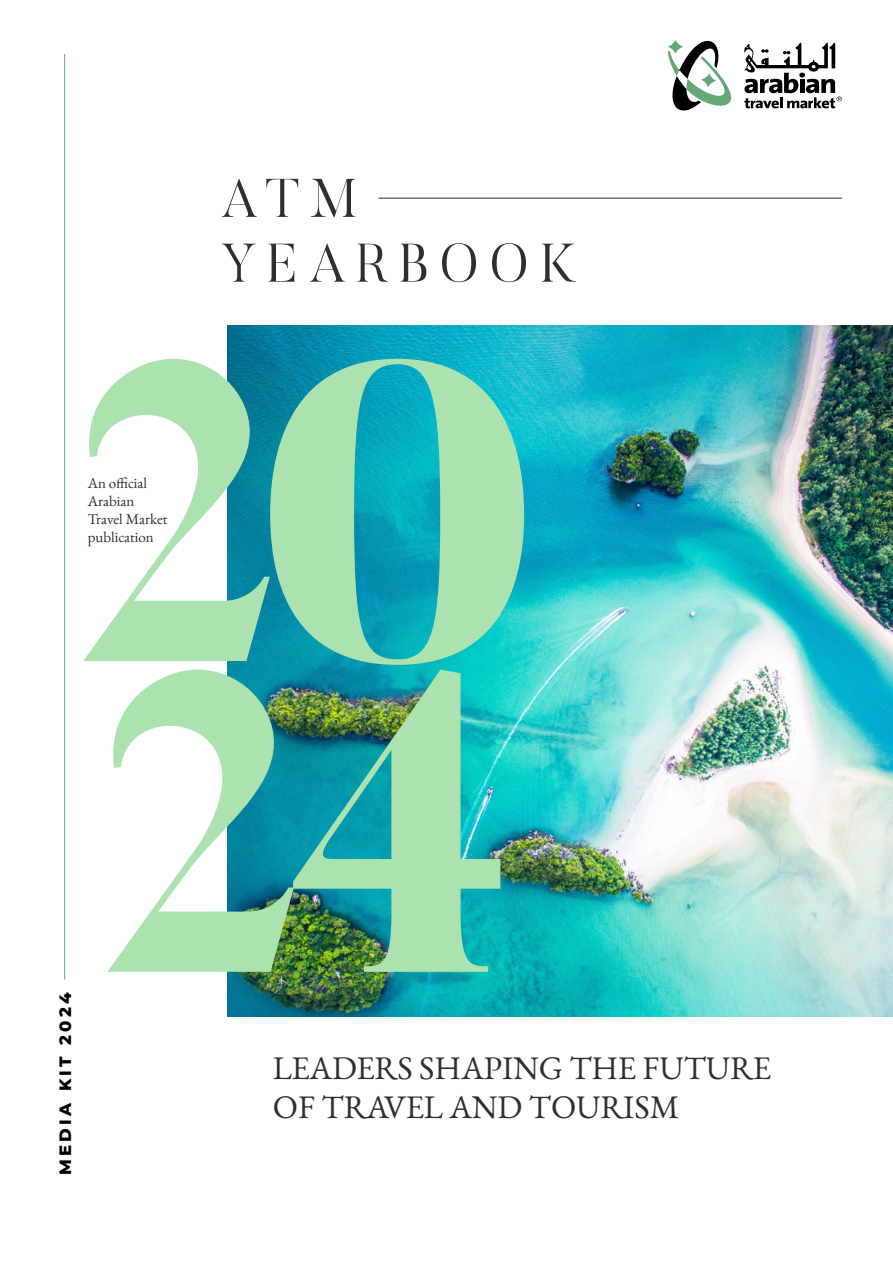
<style>
.page{position:relative;width:893px;height:1263px;background:#fff}
.page>*{position:absolute;margin:0;border:0;box-sizing:border-box;transform-origin:0 0}
.t1{font:800 423.9px/310.8px "Butler";color:#ace2b0}
.t2{font:300 54px/64.8px "Butler";letter-spacing:.2em;color:#2f2f2c}
.t3{font:33px/39px "EB Garamond";color:#2f2f2c}
.t4{font:100 16.5px "Montserrat";letter-spacing:.2em;color:#000}
.t5{font:15px/18px "EB Garamond";color:#2f2f2c}
</style>
<div class="page">
<img style="left:227px;top:325px;width:666px;height:691px">
<hr style="left:378px;top:198px;width:464px;height:1px;background:#2f2f2c">
<svg style="left:667px;top:40px;width:175px;height:71px"></svg>
<hr style="left:64px;top:54px;width:1px;height:925px;background:#65a876">
<h2 class="t2" style="left:221px;top:165px;width:357px">ATM<br>YEARBOOK</h2>
<p class="t4" style="left:54px;top:1175px;width:184px;rotate:-90deg">MEDIA KIT 2024</p>
<h1 class="t1" style="left:71px;top:369px;width:468px">20<br>24</h1>
<p class="t5" style="left:88px;top:473px;width:81px">An official<br>Arabian<br>Travel Market publication</p>
<p class="t3" style="left:273px;top:1048px;width:499px">LEADERS SHAPING THE FUTURE<br>OF TRAVEL AND TOURISM</p>
</div>
